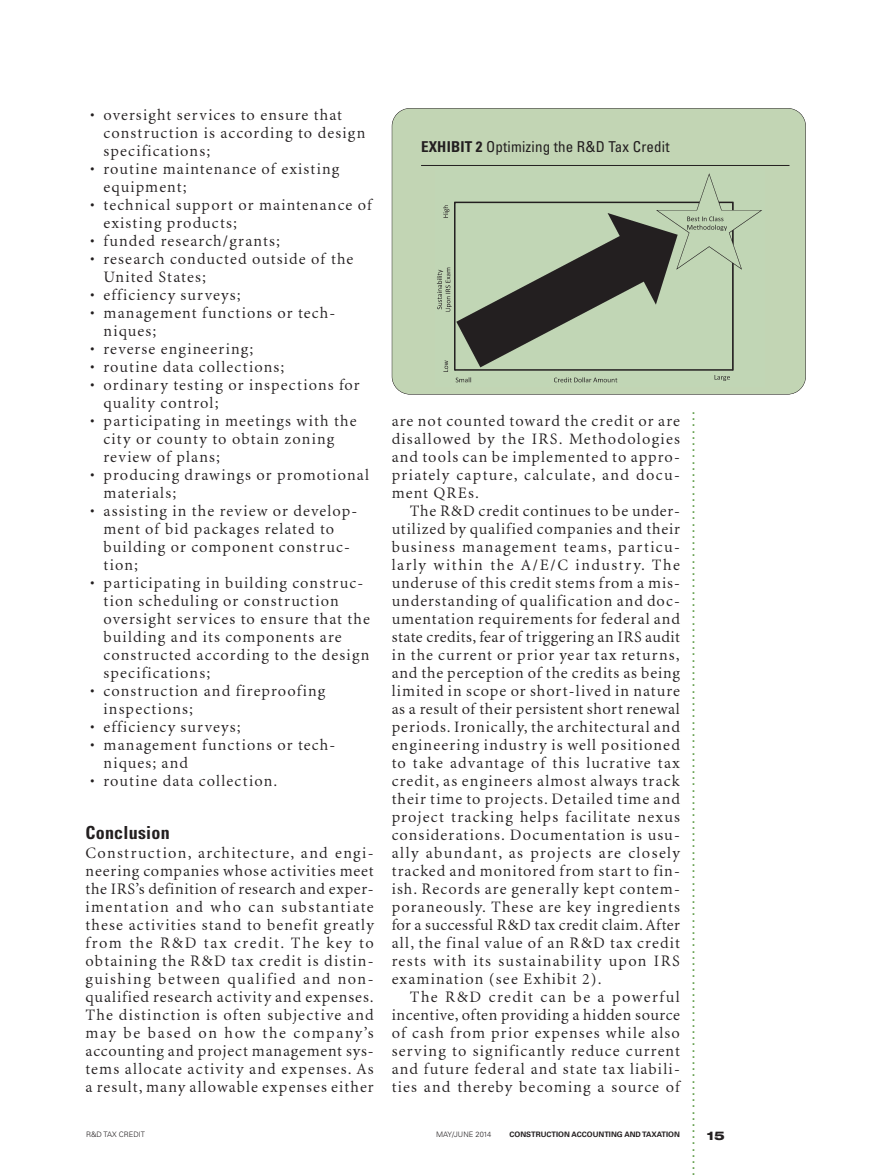
<style>
.page{position:relative;width:878px;height:1175px;background:#fff}
.page>*{position:absolute;margin:0;border:0;box-sizing:border-box;transform-origin:0 0}
.t1{font:700 condensed 18px "Univers";letter-spacing:.015em;color:#231f20}
.t2{font:15.75px/18px "Minion MM 345 wt 600 wd 6 op";letter-spacing:.075em;color:#231f20}
.t3{font:15px "Helvetica";color:#4f9236}
.t4{font:condensed 15px "Univers";letter-spacing:.015em;color:#231f20}
.t5{font:800 expanded 12px "Helvetica Neue";color:#231f20}
.t6{font:700 7.5px "Univers";color:#231f20}
.t7{font:300 7.5px "Univers";color:#231f20}
.s1{font-weight:700}
</style>
<div class="page">
<div style="left:392px;top:108px;width:413px;height:286px;background:#c2d5b4;border-radius:18px"></div>
<img style="left:437px;top:173px;width:325px;height:210px">
<div style="left:392px;top:108px;width:414px;height:286px;border:1px solid #231f20;border-radius:18px"></div>
<hr style="left:421px;top:165px;width:368px;height:1px;background:#231f20">
<p class="t2" style="left:104px;top:107px;width:263px;text-indent:-14px">• oversight services to ensure that construction is according to design specifications;</p>
<p class="t2" style="left:104px;top:161px;width:237px;text-indent:-14px">• routine maintenance of existing equipment;</p>
<p class="t2" style="left:104px;top:197px;width:270px;text-indent:-14px">• technical support or maintenance of existing products;</p>
<p class="t2" style="left:90px;top:233px;width:191px">• funded research/grants;</p>
<p class="t2" style="left:104px;top:251px;width:251px;text-indent:-13px">• research conducted outside of the<br>United States;</p>
<p class="t2" style="left:90px;top:287px;width:152px">• efficiency surveys;</p>
<p class="t2" style="left:104px;top:305px;width:233px;text-indent:-13px">• management functions or tech&shy;niques;</p>
<p class="t2" style="left:90px;top:341px;width:165px">• reverse engineering;</p>
<p class="t2" style="left:90px;top:359px;width:196px">• routine data collections;</p>
<p class="t2" style="left:104px;top:377px;width:257px;text-indent:-14px">• ordinary testing or inspections for quality control;</p>
<p class="t2" style="left:104px;top:413px;width:254px;text-indent:-14px">• participating in meetings with the city or county to obtain zoning review of plans;</p>
<p class="t2" style="left:104px;top:467px;width:267px;text-indent:-13px">• producing drawings or promotional materials;</p>
<p class="t2" style="left:104px;top:503px;width:255px;text-indent:-13px">• assisting in the review or develop&shy;ment of bid packages related to building or component construc&shy;tion;</p>
<p class="t2" style="left:104px;top:575px;width:268px;text-indent:-13px">• participating in building construc&shy;tion scheduling or construction oversight services to ensure that the building and its components are constructed according to the design specifications;</p>
<p class="t2" style="left:104px;top:683px;width:223px;text-indent:-14px">• construction and fireproofing inspections;</p>
<p class="t2" style="left:90px;top:719px;width:152px">• efficiency surveys;</p>
<p class="t2" style="left:104px;top:737px;width:233px;text-indent:-13px">• management functions or tech&shy;niques; and</p>
<p class="t2" style="left:90px;top:773px;width:189px">• routine data collection.</p>
<p class="t1" style="left:86px;top:826px;width:86px">Conclusion</p>
<p class="t2" style="left:85px;top:845px;width:290px;text-align:justify">Construction, architecture, and engi&shy;neering companies whose activities meet the IRS’s definition of research and exper&shy;imentation and who can substantiate these activities stand to benefit greatly from the R&amp;D tax credit. The key to obtaining the R&amp;D tax credit is distin&shy;guishing between qualified and non&shy;qualified research activity and expenses.<br>The distinction is often subjective and may be based on how the company’s accounting and project management sys&shy;tems allocate activity and expenses. As a result, many allowable expenses either</p>
<p class="t4" style="left:421px;top:141px;width:250px"><span class="s1">EXHIBIT 2</span> Optimizing the R&amp;D Tax Credit</p>
<p class="t3" style="left:703px;top:411px;width:767px;rotate:90deg">............................................................................................................................</p>
<p class="t2" style="left:391px;top:413px;width:290px;text-align:justify">are not counted toward the credit or are disallowed by the IRS. Methodologies and tools can be implemented to appro&shy;priately capture, calculate, and docu&shy;ment QREs.</p>
<p class="t2" style="left:391px;top:503px;width:290px;text-align:justify;text-indent:18px">The R&amp;D credit continues to be under&shy;utilized by qualified companies and their business management teams, particu&shy;larly within the A/E/C industry. The underuse of this credit stems from a mis&shy;understanding of qualification and doc&shy;umentation requirements for federal and state credits, fear of triggering an IRS audit in the current or prior year tax returns, and the perception of the credits as being limited in scope or short-lived in nature as a result of their persistent short renewal periods. Ironically, the architectural and engineering industry is well positioned to take advantage of this lucrative tax credit, as engineers almost always track their time to projects. Detailed time and project tracking helps facilitate nexus considerations. Documentation is usu&shy;ally abundant, as projects are closely tracked and monitored from start to fin&shy;ish. Records are generally kept contem&shy;poraneously. These are key ingredients for a successful R&amp;D tax credit claim.After all, the final value of an R&amp;D tax credit rests with its sustainability upon IRS examination (see Exhibit 2).</p>
<p class="t2" style="left:391px;top:989px;width:290px;text-align:justify;text-indent:18px">The R&amp;D credit can be a powerful incentive, often providing a hidden source of cash from prior expenses while also serving to significantly reduce current and future federal and state tax liabili&shy;ties and thereby becoming a source of</p>
<p class="t7" style="left:86px;top:1131px;width:60px">R&amp;D TAX CREDIT</p>
<p class="t7" style="left:436px;top:1131px;width:57px">MAY/JUNE 2014</p>
<p class="t6" style="left:509px;top:1131px;width:172px">CONSTRUCTION ACCOUNTING AND TAXATION</p>
<p class="t5" style="left:706px;top:1131px;width:19px">15</p>
</div>
